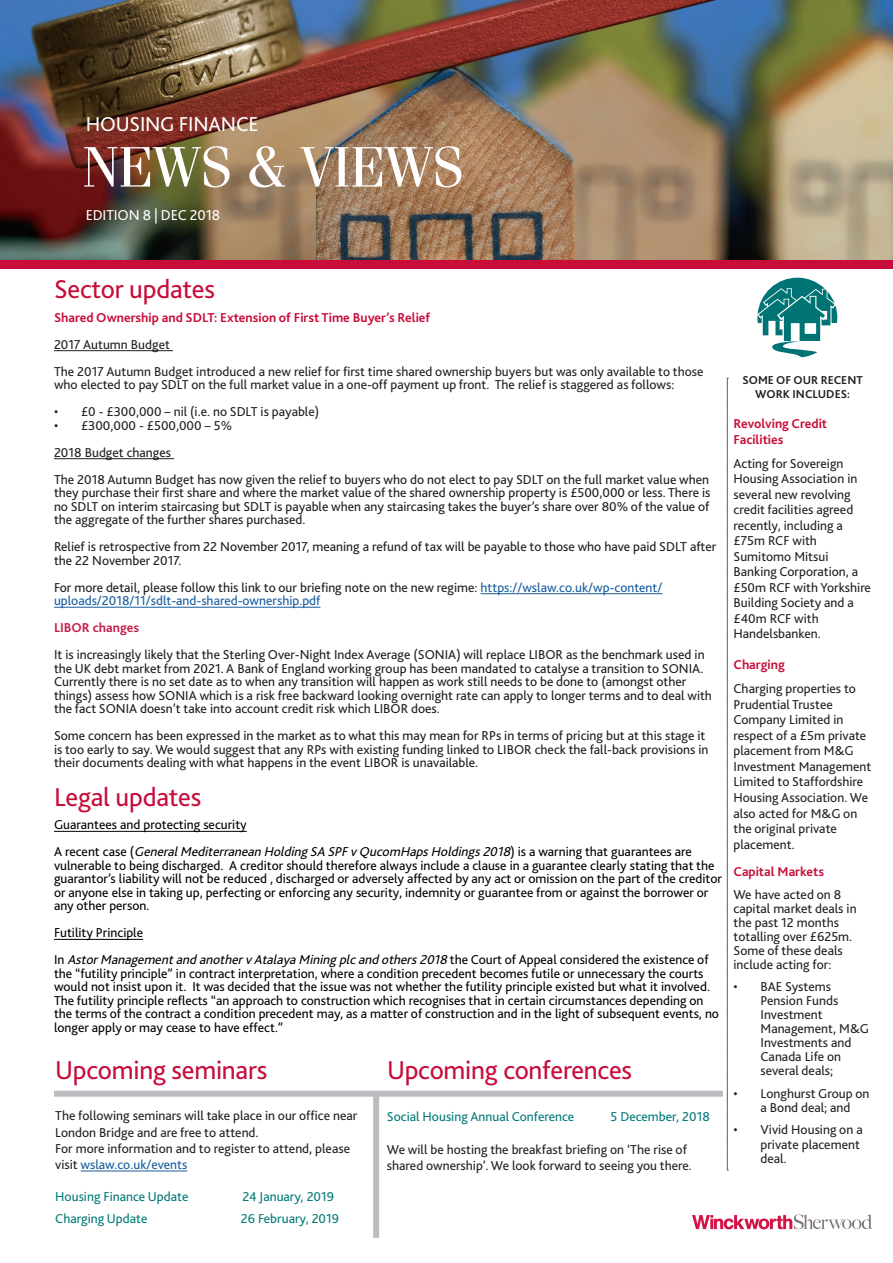
<style>
.page{position:relative;width:893px;height:1263px;background:#fff}
.page>*{position:absolute;margin:0;border:0;box-sizing:border-box;transform-origin:0 0}
.t1{font:57px "Fenice Std";letter-spacing:-.01em;color:#fff}
.Subheading_ARCHER_22{font:27px "Bliss";letter-spacing:-.01em;color:#c80d3a}
.Headline_ARCHER_38pt{font:21px "Bliss";letter-spacing:-.01em;color:#fff}
.Headline_ARCHER_38pt-2{font:15px "Bliss";letter-spacing:-.01em;color:#fff}
.t2{font:13.5px/13.5px "Bliss";color:#1d1d1b}
.Bulletpoint_Style{font:13.5px/15.5px "Bliss";color:#231f20}
.t3{font:13.5px/13.5px "Bliss";color:#000}
.t4{font:13.5px/13.5px "Bliss";color:#175d9e}
.t5{font:13.5px "Bliss";color:#007a77}
.Bulletpoint_Style-2{font:700 13.5px/15.5px "Bliss";color:#c80d3a}
.t6{font:700 13.5px "Bliss";color:#c71c47}
.Body_Text_10pt{font:700 12px "Bliss";color:#231f20}
.s1{color:#1d1d1b}
.s2{font-style:italic}
.s3{color:#175d9e}
</style>
<div class="page">
<img style="left:0;top:0;width:893px;height:260px">
<svg style="left:692px;top:1214px;width:180px;height:15px"></svg>
<div style="left:0;top:260px;width:893px;height:9px;background:#c80d3a"></div>
<hr style="left:54px;top:350px;width:119px;height:1px;background:#231f20">
<hr style="left:54px;top:458px;width:120px;height:1px;background:#1d1d1b">
<hr style="left:481px;top:593px;width:181px;height:1px;background:#175d9e">
<hr style="left:54px;top:607px;width:266px;height:1px;background:#175d9e">
<svg style="left:757px;top:278px;width:80px;height:79px"></svg>
<svg style="left:727px;top:378px;width:1px;height:793px"></svg>
<hr style="left:54px;top:831px;width:193px;height:1px;background:#000">
<hr style="left:54px;top:939px;width:89px;height:1px;background:#000">
<div style="left:54px;top:1091px;width:669px;height:6px;background:#bcbdc0"></div>
<div style="left:373px;top:1095px;width:6px;height:143px;background:#bcbdc0"></div>
<hr style="left:81px;top:1170px;width:106px;height:1px;background:#175d9e">
<p class="Headline_ARCHER_38pt" style="left:86px;top:111px;width:174px">HOUSING FINANCE</p>
<p class="t1" style="left:82px;top:133px;width:384px">NEWS &amp; VIEWS</p>
<p class="Headline_ARCHER_38pt-2" style="left:86px;top:206px;width:136px">EDITION 8 | DEC 2018</p>
<p class="Subheading_ARCHER_22" style="left:54px;top:272px;width:162px">Sector updates</p>
<p class="Bulletpoint_Style-2" style="left:54px;top:309px;width:378px">Shared Ownership and SDLT: Extension of First Time Buyer’s Relief</p>
<p class="Bulletpoint_Style" style="left:54px;top:336px;width:117px">2017 Autumn Budget</p>
<p class="Bulletpoint_Style" style="left:54px;top:364px;width:651px;line-height:13.5px">The 2017 Autumn Budget introduced a new relief for first time shared ownership buyers but was only available to those who elected to pay SDLT on the full market value in a one-off payment up front. The relief is staggered as follows:</p>
<p class="Bulletpoint_Style" style="left:54px;top:404px;width:267px">• £0 - £300,000 – nil (i.e. no SDLT is payable)</p>
<p class="Bulletpoint_Style" style="left:54px;top:417px;width:180px">• £300,000 - £500,000 – 5%</p>
<p class="t2" style="left:54px;top:445px;width:119px">2018 Budget changes</p>
<p class="t2" style="left:54px;top:472px;width:658px;text-align:justify">The 2018 Autumn Budget has now given the relief to buyers who do not elect to pay SDLT on the full market value when they purchase their first share and where the market value of the shared ownership property is £500,000 or less. There is no SDLT on interim staircasing but SDLT is payable when any staircasing takes the buyer’s share over 80% of the value of the aggregate of the further shares purchased.</p>
<p class="t2" style="left:54px;top:540px;width:664px">Relief is retrospective from 22 November 2017, meaning a refund of tax will be payable to those who have paid SDLT after the 22 November 2017.</p>
<p class="t4" style="left:54px;top:580px;width:610px"><span class="s1">For more detail, please follow this link to our briefing note on the new regime:</span> https://wslaw.co.uk/wp-content/ uploads/2018/11/sdlt-and-shared-ownership.pdf</p>
<p class="t6" style="left:54px;top:619px;width:87px">LIBOR changes</p>
<p class="t2" style="left:54px;top:648px;width:659px">It is increasingly likely that the Sterling Over-Night Index Average (SONIA) will replace LIBOR as the benchmark used in the UK debt market from 2021. A Bank of England working group has been mandated to catalyse a transition to SONIA.<br>Currently there is no set date as to when any transition will happen as work still needs to be done to (amongst other things) assess how SONIA which is a risk free backward looking overnight rate can apply to longer terms and to deal with the fact SONIA doesn’t take into account credit risk which LIBOR does.</p>
<p class="t2" style="left:54px;top:729px;width:656px">Some concern has been expressed in the market as to what this may mean for RPs in terms of pricing but at this stage it is too early to say. We would suggest that any RPs with existing funding linked to LIBOR check the fall-back provisions in their documents dealing with what happens in the event LIBOR is unavailable.</p>
<p class="Subheading_ARCHER_22" style="left:54px;top:780px;width:149px">Legal updates</p>
<p class="t3" style="left:54px;top:818px;width:194px">Guarantees and protecting security</p>
<p class="t3" style="left:54px;top:845px;width:669px">A re c e n t c a s e ( <span class="s2">GeneralMediterranean HoldingSA SPFvQucomHapsHoldings2018</span>) i s a w a r n i n g t h a t g u a r a n t e e s a re vulnerable to being discharged. A creditor should therefore always include a clause in a guarantee clearly stating that the guarantor’s liability will not be reduced , discharged or adversely affected by any act or omission on the part of the creditor or anyone else in taking up, perfecting or enforcing any security, indemnity or guarantee from or against the borrower or any other person.</p>
<p class="t3" style="left:54px;top:926px;width:91px">Futility Principle</p>
<p class="t3" style="left:54px;top:953px;width:666px">I n <span class="s2">AstorManagementand anothervAtalayaMiningplcand others2018</span> t h e C o u rt o f A p p e a l c o n s i d e re d t h e e x i s t e n c e o f the “futility principle” in contract interpretation, where a condition precedent becomes futile or unnecessary the courts would not insist upon it. It was decided that the issue was not whether the futility principle existed but what it involved.<br>The futility principle reflects “an approach to construction which recognises that in certain circumstances depending on the terms of the contract a condition precedent may, as a matter of construction and in the light of subsequent events, no longer apply or may cease to have effect.”</p>
<p class="Subheading_ARCHER_22" style="left:55px;top:1053px;width:214px">Upcoming seminars</p>
<p class="Subheading_ARCHER_22" style="left:387px;top:1053px;width:246px">Upcoming conferences</p>
<p class="Bulletpoint_Style" style="left:55px;top:1108px;width:304px;line-height:16.2px">The following seminars will take place in our office near<br>London Bridge and are free to attend.</p>
<p class="Bulletpoint_Style" style="left:55px;top:1140px;width:296px;line-height:16.2px">For more information and to register to attend, please visit <span class="s3">wslaw.co.uk/events</span></p>
<p class="t5" style="left:55px;top:1188px;width:135px">Housing Finance Update</p>
<p class="t5" style="left:243px;top:1188px;width:93px">24 January, 2019</p>
<p class="t5" style="left:55px;top:1210px;width:94px">Charging Update</p>
<p class="t5" style="left:241px;top:1210px;width:100px">26 February, 2019</p>
<p class="t5" style="left:387px;top:1108px;width:189px">Social Housing Annual Conference</p>
<p class="t5" style="left:610px;top:1108px;width:101px">5 December, 2018</p>
<p class="Bulletpoint_Style" style="left:387px;top:1141px;width:306px;line-height:16.2px">We will be hosting the breakfast briefing on ‘The rise of shared ownership’. We look forward to seeing you there.</p>
<p class="Body_Text_10pt" style="left:742px;top:373px;width:122px">SOME OF OUR RECENT</p>
<p class="Body_Text_10pt" style="left:755px;top:387px;width:96px">WORK INCLUDES:</p>
<p class="Bulletpoint_Style-2" style="left:733px;top:416px;width:95px">Revolving Credit<br>Facilities</p>
<p class="Bulletpoint_Style" style="left:733px;top:455px;width:139px">Acting for Sovereign<br>Housing Association in several new revolving credit facilities agreed recently, including a £75m RCF with<br>Sumitomo Mitsui<br>Banking Corporation, a £50m RCF with Yorkshire<br>Building Society and a £40m RCF with<br>Handelsbanken.</p>
<p class="Bulletpoint_Style-2" style="left:733px;top:657px;width:53px">Charging</p>
<p class="Bulletpoint_Style" style="left:733px;top:681px;width:139px">Charging properties to<br>Prudential Trustee<br>Company Limited in respect of a £5m private placement from M&amp;G<br>Investment Management<br>Limited to Staffordshire<br>Housing Association. We also acted for M&amp;G on the original private placement.</p>
<p class="Bulletpoint_Style-2" style="left:733px;top:864px;width:92px">Capital Markets</p>
<p class="Bulletpoint_Style" style="left:733px;top:887px;width:125px;line-height:14px">We have acted on 8 capital market deals in the past 12 months totalling over £625m.<br>Some of these deals include acting for:</p>
<p class="Bulletpoint_Style" style="left:760px;top:980px;width:110px;line-height:14px;text-indent:-27px">• BAE Systems<br>Pension Funds<br>Investment<br>Management, M&amp;G<br>Investments and<br>Canada Life on several deals;</p>
<p class="Bulletpoint_Style" style="left:733px;top:1086px;width:137px;line-height:14px;text-align:center">• Longhurst Group on a Bond deal; and</p>
<p class="Bulletpoint_Style" style="left:760px;top:1123px;width:104px;line-height:14px;text-indent:-27px">• Vivid Housing on a private placement deal.</p>
</div>
